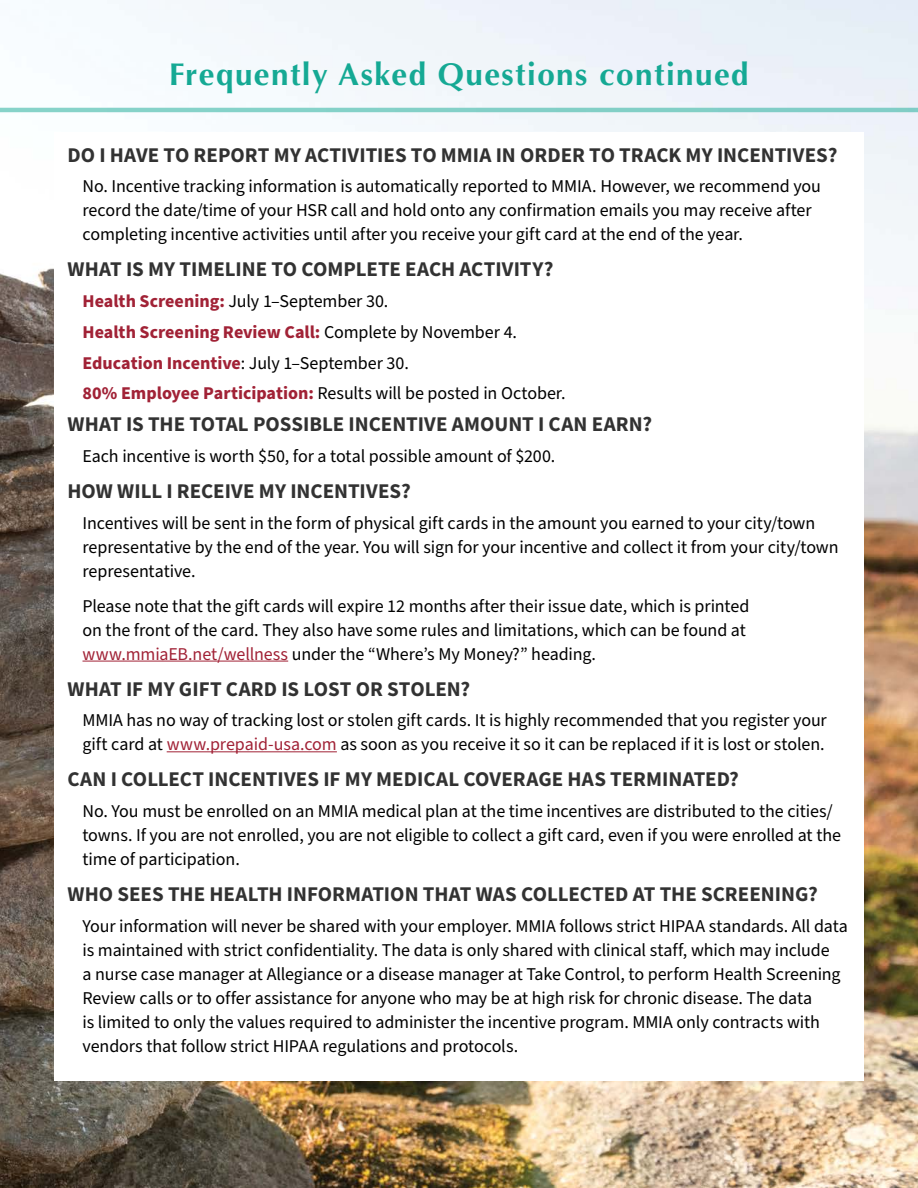
<style>
.page{position:relative;width:918px;height:1188px;background:#fff}
.page>*{position:absolute;margin:0;border:0;box-sizing:border-box;transform-origin:0 0}
.t1{font:700 31.5px "Optima";letter-spacing:.045em;color:#15a994}
.t2{font:21px "Source Sans Variable";color:#323232}
.t3{font:18px/24px "Source Sans Pro";letter-spacing:-.005em;color:#000}
.s1{font-weight:700;color:#a12236}
.s2{color:#a12236}
</style>
<div class="page">
<img style="left:0;top:0;width:918px;height:1188px">
<div style="left:54px;top:132px;width:810px;height:949px;background:#fff"></div>
<hr style="left:82px;top:661px;width:206px;height:1px;background:#a12236">
<hr style="left:167px;top:751px;width:170px;height:1px;background:#a12236">
<hr style="left:0;top:108px;width:918px;height:4px;background:#84d0c7">
<h1 class="t1" style="left:169px;top:56px;width:581px">Frequently Asked Questions continued</h1>
<p class="t2" style="left:68px;top:142px;width:772px">DO I HAVE TO REPORT MY ACTIVITIES TO MMIA IN ORDER TO TRACK MY INCENTIVES?</p>
<p class="t3" style="left:82px;top:175px;width:740px">No. Incentive tracking information is automatically reported to MMIA. However, we recommend you record the date/time of your HSR call and hold onto any confirmation emails you may receive after completing incentive activities until after you receive your gift card at the end of the year.</p>
<p class="t2" style="left:68px;top:257px;width:488px">WHAT IS MY TIMELINE TO COMPLETE EACH ACTIVITY?</p>
<p class="t3" style="left:82px;top:286px;width:485px;line-height:30.8px"><span class="s1">Health Screening:</span> July 1–September 30.<br><span class="s1">Health Screening Review Call:</span> Complete by November 4.<br><span class="s1">Education Incentive</span>: July 1–September 30.<br><span class="s1">80% Employee Participation:</span> Results will be posted in October.</p>
<p class="t2" style="left:68px;top:412px;width:586px">WHAT IS THE TOTAL POSSIBLE INCENTIVE AMOUNT I CAN EARN?</p>
<p class="t3" style="left:82px;top:445px;width:474px">Each incentive is worth $50, for a total possible amount of $200.</p>
<p class="t2" style="left:68px;top:479px;width:345px">HOW WILL I RECEIVE MY INCENTIVES?</p>
<p class="t3" style="left:82px;top:512px;width:758px">Incentives will be sent in the form of physical gift cards in the amount you earned to your city/town representative by the end of the year. You will sign for your incentive and collect it from your city/town representative.</p>
<p class="t3" style="left:82px;top:594px;width:668px">Please note that the gift cards will expire 12 months after their issue date, which is printed on the front of the card. They also have some rules and limitations, which can be found at <span class="s2">www.mmiaEB.net/wellness</span> under the “Where’s My Money?” heading.</p>
<p class="t2" style="left:68px;top:676px;width:404px">WHAT IF MY GIFT CARD IS LOST OR STOLEN?</p>
<p class="t3" style="left:82px;top:709px;width:746px">MMIA has no way of tracking lost or stolen gift cards. It is highly recommended that you register your gift card at <span class="s2">www.prepaid-usa.com</span> as soon as you receive it so it can be replaced if it is lost or stolen.</p>
<p class="t2" style="left:68px;top:767px;width:673px">CAN I COLLECT INCENTIVES IF MY MEDICAL COVERAGE HAS TERMINATED?</p>
<p class="t3" style="left:82px;top:800px;width:760px">No. You must be enrolled on an MMIA medical plan at the time incentives are distributed to the cities/ towns. If you are not enrolled, you are not eligible to collect a gift card, even if you were enrolled at the time of participation.</p>
<p class="t2" style="left:68px;top:882px;width:752px">WHO SEES THE HEALTH INFORMATION THAT WAS COLLECTED AT THE SCREENING?</p>
<p class="t3" style="left:82px;top:915px;width:767px">Your information will never be shared with your employer. MMIA follows strict HIPAA standards. All data is maintained with strict confidentiality. The data is only shared with clinical staff, which may include<br>a nurse case manager at Allegiance or a disease manager at Take Control, to perform Health Screening Review calls or to offer assistance for anyone who may be at high risk for chronic disease. The data<br>is limited to only the values required to administer the incentive program. MMIA only contracts with vendors that follow strict HIPAA regulations and protocols.</p>
</div>
